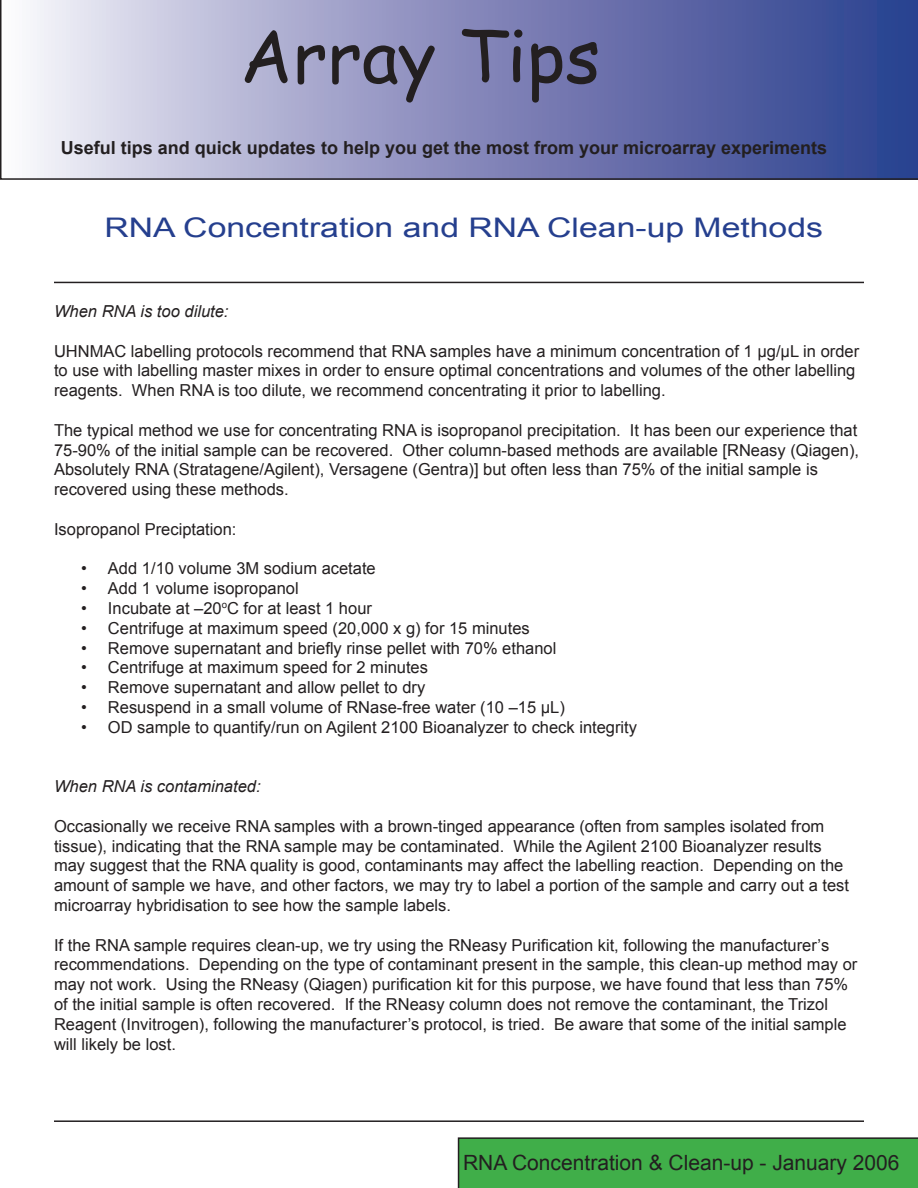
<style>
.page{position:relative;width:918px;height:1188px;background:#fff}
.page>*{position:absolute;margin:0;border:0;box-sizing:border-box;transform-origin:0 0}
.t1{font:72px "Comic Sans MS";color:#231f20}
.t2{font:27px "Arial";color:#253f8e;scale:1.25 1}
.t3{font:21px "Arial";color:#231f20}
.t4{font:700 18px "Arial";color:#231f20}
.Body_Text{font:16.5px/19.8px "Arial";color:#231f20}
.Body_Text-2{font:italic 16.5px "Arial";color:#231f20}
</style>
<div class="page">
<svg style="left:0;top:0;width:918px;height:180px;background:#8a90bd"></svg>
<div style="left:458px;top:1137px;width:460px;height:51px;background:#40ae49"></div>
<hr style="left:54px;top:1120px;width:810px;height:2px;background:#231f20">
<hr style="left:54px;top:282px;width:810px;height:1px;background:#231f20">
<p class="t1" style="left:240px;top:3px;width:362px">Array Tips</p>
<p class="t4" style="left:61px;top:136px;width:768px">Useful tips and quick updates to help you get the most from your microarray experiments</p>
<h2 class="t2" style="left:105px;top:210px;width:576px">RNA Concentration and RNA Clean-up Methods</h2>
<p class="Body_Text-2" style="left:54px;top:300px;width:176px">When RNA is too dilute:</p>
<p class="Body_Text" style="left:54px;top:341px;width:807px">UHNMAC labelling protocols recommend that RNA samples have a minimum concentration of 1 µg/µL in order to use with labelling master mixes in order to ensure optimal concentrations and volumes of the other labelling reagents. When RNA is too dilute, we recommend concentrating it prior to labelling.</p>
<p class="Body_Text" style="left:54px;top:420px;width:807px">The typical method we use for concentrating RNA is isopropanol precipitation. It has been our experience that 75-90% of the initial sample can be recovered. Other column-based methods are available [RNeasy (Qiagen), Absolutely RNA (Stratagene/Agilent), Versagene (Gentra)] but often less than 75% of the initial sample is recovered using these methods.</p>
<p class="Body_Text" style="left:54px;top:519px;width:184px">Isopropanol Preciptation:</p>
<p class="Body_Text" style="left:81px;top:559px;width:296px">• Add 1/10 volume 3M sodium acetate</p>
<p class="Body_Text" style="left:81px;top:579px;width:219px">• Add 1 volume isopropanol</p>
<p class="Body_Text" style="left:81px;top:598px;width:293px">• Incubate at –20<sup>o</sup>C for at least 1 hour</p>
<p class="Body_Text" style="left:81px;top:618px;width:450px">• Centrifuge at maximum speed (20,000 x g) for 15 minutes</p>
<p class="Body_Text" style="left:81px;top:638px;width:477px">• Remove supernatant and briefly rinse pellet with 70% ethanol</p>
<p class="Body_Text" style="left:81px;top:658px;width:349px">• Centrifuge at maximum speed for 2 minutes</p>
<p class="Body_Text" style="left:81px;top:678px;width:346px">• Remove supernatant and allow pellet to dry</p>
<p class="Body_Text" style="left:81px;top:697px;width:485px">• Resuspend in a small volume of RNase-free water (10 –15 µL)</p>
<p class="Body_Text" style="left:81px;top:717px;width:558px">• OD sample to quantify/run on Agilent 2100 Bioanalyzer to check integrity</p>
<p class="Body_Text-2" style="left:54px;top:776px;width:208px">When RNA is contaminated:</p>
<p class="Body_Text" style="left:54px;top:816px;width:797px">Occasionally we receive RNA samples with a brown-tinged appearance (often from samples isolated from tissue), indicating that the RNA sample may be contaminated. While the Agilent 2100 Bioanalyzer results may suggest that the RNA quality is good, contaminants may affect the labelling reaction. Depending on the amount of sample we have, and other factors, we may try to label a portion of the sample and carry out a test microarray hybridisation to see how the sample labels.</p>
<p class="Body_Text" style="left:54px;top:935px;width:805px">If the RNA sample requires clean-up, we try using the RNeasy Purification kit, following the manufacturer’s recommendations. Depending on the type of contaminant present in the sample, this clean-up method may or may not work. Using the RNeasy (Qiagen) purification kit for this purpose, we have found that less than 75% of the initial sample is often recovered. If the RNeasy column does not remove the contaminant, the Trizol Reagent (Invitrogen), following the manufacturer’s protocol, is tried. Be aware that some of the initial sample will likely be lost.</p>
<p class="t3" style="left:463px;top:1149px;width:438px">RNA Concentration &amp; Clean-up - January 2006</p>
</div>
